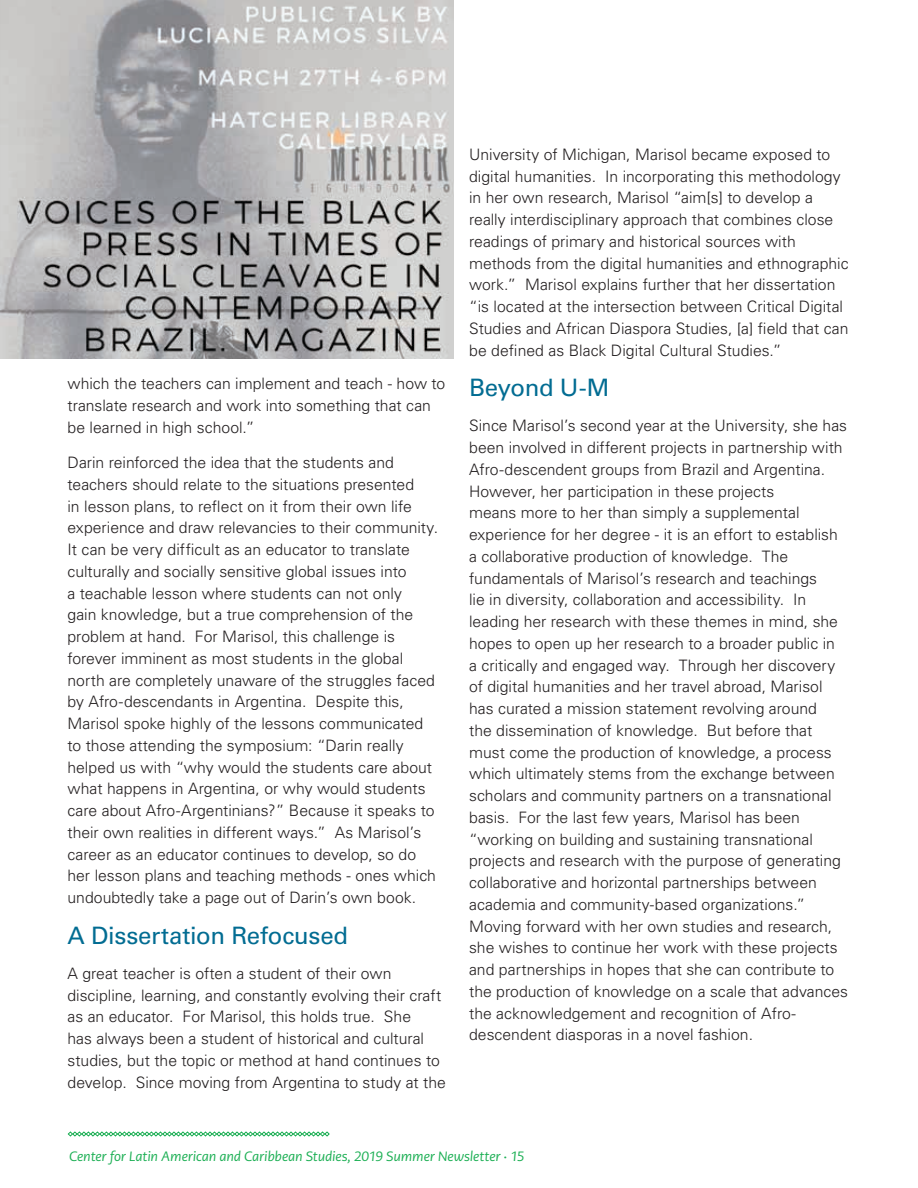
<style>
.page{position:relative;width:918px;height:1188px;background:#fff}
.page>*{position:absolute;margin:0;border:0;box-sizing:border-box;transform-origin:0 0}
.t1{font:24px "Univers LT Std";letter-spacing:-.01em;color:#026c92}
.t2{font:300 15.75px/21.8px "Univers LT Std";color:#231f20}
.t3{font:italic 13.5px "PMN Caecilia Sans Text";letter-spacing:-.015em;color:#1caf54}
</style>
<div class="page">
<img style="left:0;top:0;width:454px;height:359px">
<svg style="left:68px;top:1131px;width:262px;height:6px"></svg>
<p class="t2" style="left:68px;top:373px;width:379px">which the teachers can implement and teach - how to translate research and work into something that can be learned in high school.”</p>
<p class="t2" style="left:68px;top:452px;width:372px">Darin reinforced the idea that the students and teachers should relate to the situations presented<br>in lesson plans, to reflect on it from their own life experience and draw relevancies to their community.<br>It can be very difficult as an educator to translate culturally and socially sensitive global issues into<br>a teachable lesson where students can not only<br>gain knowledge, but a true comprehension of the problem at hand. For Marisol, this challenge is forever imminent as most students in the global north are completely unaware of the struggles faced by Afro-descendants in Argentina. Despite this, Marisol spoke highly of the lessons communicated to those attending the symposium: “Darin really helped us with “why would the students care about what happens in Argentina, or why would students care about Afro-Argentinians?” Because it speaks to their own realities in different ways.” As Marisol’s career as an educator continues to develop, so do her lesson plans and teaching methods - ones which undoubtedly take a page out of Darin’s own book.</p>
<h1 class="t1" style="left:68px;top:921px;width:282px">A Dissertation Refocused</h1>
<p class="t2" style="left:68px;top:962px;width:380px">A great teacher is often a student of their own discipline, learning, and constantly evolving their craft as an educator. For Marisol, this holds true. She<br>has always been a student of historical and cultural studies, but the topic or method at hand continues to develop. Since moving from Argentina to study at the</p>
<p class="t2" style="left:469px;top:143px;width:381px">University of Michigan, Marisol became exposed to digital humanities. In incorporating this methodology in her own research, Marisol “aim[s] to develop a really interdisciplinary approach that combines close readings of primary and historical sources with methods from the digital humanities and ethnographic work.” Marisol explains further that her dissertation “is located at the intersection between Critical Digital Studies and African Diaspora Studies, [a] field that can be defined as Black Digital Cultural Studies.”</p>
<h1 class="t1" style="left:469px;top:373px;width:142px">Beyond U-M</h1>
<p class="t2" style="left:469px;top:415px;width:381px">Since Marisol’s second year at the University, she has been involved in different projects in partnership with Afro-descendent groups from Brazil and Argentina.<br>However, her participation in these projects<br>means more to her than simply a supplemental experience for her degree - it is an effort to establish a collaborative production of knowledge. The fundamentals of Marisol’s research and teachings<br>lie in diversity, collaboration and accessibility. In leading her research with these themes in mind, she hopes to open up her research to a broader public in<br>a critically and engaged way. Through her discovery of digital humanities and her travel abroad, Marisol has curated a mission statement revolving around<br>the dissemination of knowledge. But before that must come the production of knowledge, a process which ultimately stems from the exchange between scholars and community partners on a transnational basis. For the last few years, Marisol has been “working on building and sustaining transnational projects and research with the purpose of generating collaborative and horizontal partnerships between academia and community-based organizations.” Moving forward with her own studies and research, she wishes to continue her work with these projects and partnerships in hopes that she can contribute to the production of knowledge on a scale that advances the acknowledgement and recognition of Afro&shy;descendent diasporas in a novel fashion.</p>
<p class="t3" style="left:69px;top:1148px;width:457px">Center for Latin American and Caribbean Studies, 2019 Summer Newsletter · 15</p>
</div>
